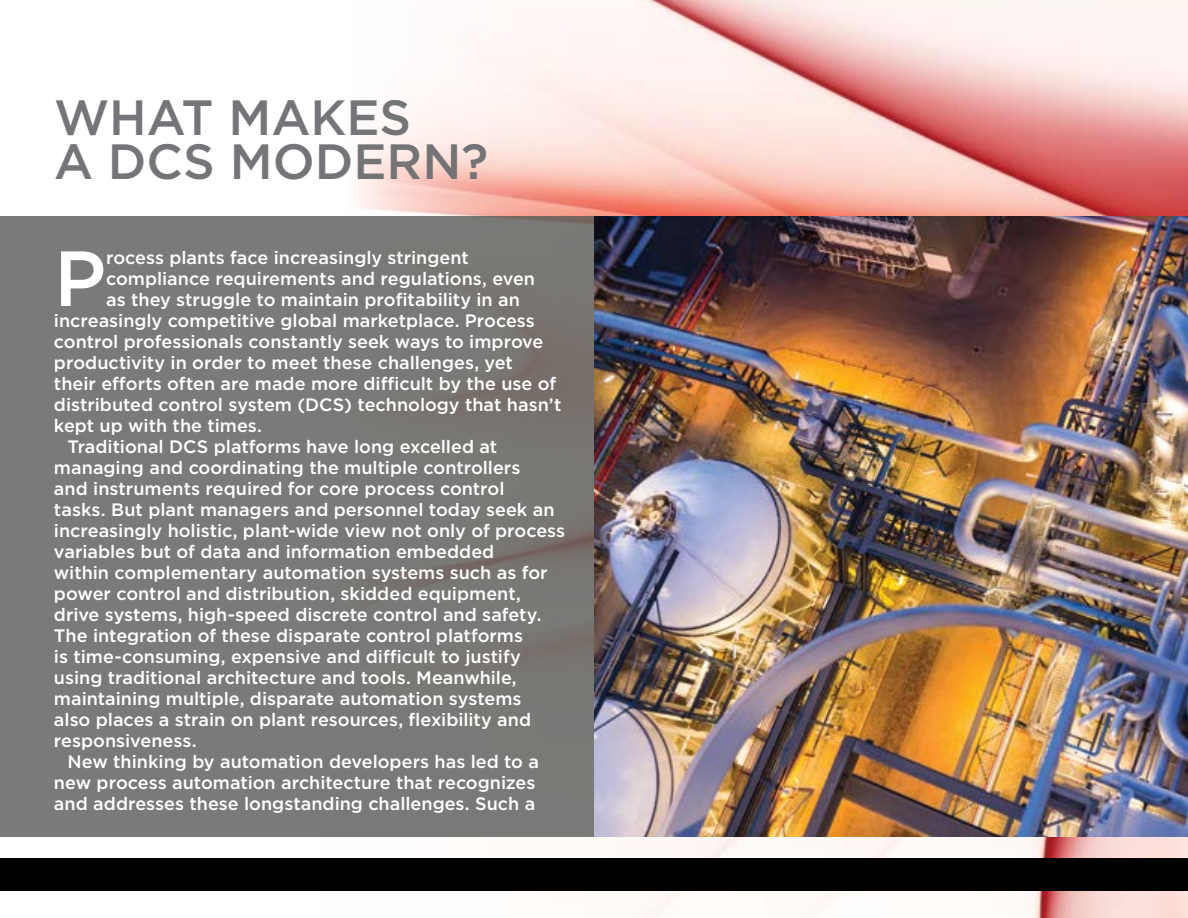
<style>
.page{position:relative;width:1188px;height:918px;background:#fff}
.page>*{position:absolute;margin:0;border:0;box-sizing:border-box;transform-origin:0 0}
.t1{font:500 78px "Gotham";color:#fff}
.t2{font:500 49.5px/43.5px "Gotham";color:#6d6e71}
.t3{font:500 18px "Gotham";color:#fff}
</style>
<div class="page">
<img style="left:354px;top:0;width:834px;height:918px">
<div style="left:0;top:858px;width:1188px;height:33px;background:#000"></div>
<div style="left:0;top:216px;width:594px;height:621px;background:#797b78"></div>
<img style="left:594px;top:216px;width:594px;height:621px">
<h2 class="t2" style="left:54px;top:95px;width:436px">WHAT MAKES<br>A DCS MODERN?</h2>
<h1 class="t1" style="left:54px;top:227px;width:54px">P</h1>
<p class="t3" style="left:106px;top:246px;width:364px">rocess plants face increasingly stringent</p>
<p class="t3" style="left:106px;top:267px;width:431px">compliance requirements and regulations, even</p>
<p class="t3" style="left:106px;top:288px;width:415px">as they struggle to maintain profitability in an</p>
<p class="t3" style="left:54px;top:309px;width:482px">increasingly competitive global marketplace. Process</p>
<p class="t3" style="left:54px;top:330px;width:491px">control professionals constantly seek ways to improve</p>
<p class="t3" style="left:54px;top:351px;width:460px">productivity in order to meet these challenges, yet</p>
<p class="t3" style="left:54px;top:372px;width:504px">their efforts often are made more difficult by the use of</p>
<p class="t3" style="left:54px;top:393px;width:509px">distributed control system (DCS) technology that hasn’t</p>
<p class="t3" style="left:54px;top:414px;width:210px">kept up with the times.</p>
<p class="t3" style="left:67px;top:435px;width:431px">Traditional DCS platforms have long excelled at</p>
<p class="t3" style="left:54px;top:456px;width:468px">managing and coordinating the multiple controllers</p>
<p class="t3" style="left:54px;top:477px;width:452px">and instruments required for core process control</p>
<p class="t3" style="left:54px;top:498px;width:502px">tasks. But plant managers and personnel today seek an</p>
<p class="t3" style="left:54px;top:519px;width:513px">increasingly holistic, plant-wide view not only of process</p>
<p class="t3" style="left:54px;top:540px;width:442px">variables but of data and information embedded</p>
<p class="t3" style="left:54px;top:561px;width:495px">within complementary automation systems such as for</p>
<p class="t3" style="left:54px;top:582px;width:468px">power control and distribution, skidded equipment,</p>
<p class="t3" style="left:54px;top:603px;width:489px">drive systems, high-speed discrete control and safety.</p>
<p class="t3" style="left:54px;top:624px;width:471px">The integration of these disparate control platforms</p>
<p class="t3" style="left:54px;top:645px;width:469px">is time-consuming, expensive and difficult to justify</p>
<p class="t3" style="left:54px;top:666px;width:464px">using traditional architecture and tools. Meanwhile,</p>
<p class="t3" style="left:54px;top:687px;width:469px">maintaining multiple, disparate automation systems</p>
<p class="t3" style="left:54px;top:708px;width:479px">also places a strain on plant resources, flexibility and</p>
<p class="t3" style="left:54px;top:729px;width:144px">responsiveness.</p>
<p class="t3" style="left:67px;top:750px;width:473px">New thinking by automation developers has led to a</p>
<p class="t3" style="left:54px;top:771px;width:483px">new process automation architecture that recognizes</p>
<p class="t3" style="left:54px;top:792px;width:483px">and addresses these longstanding challenges. Such a</p>
</div>
